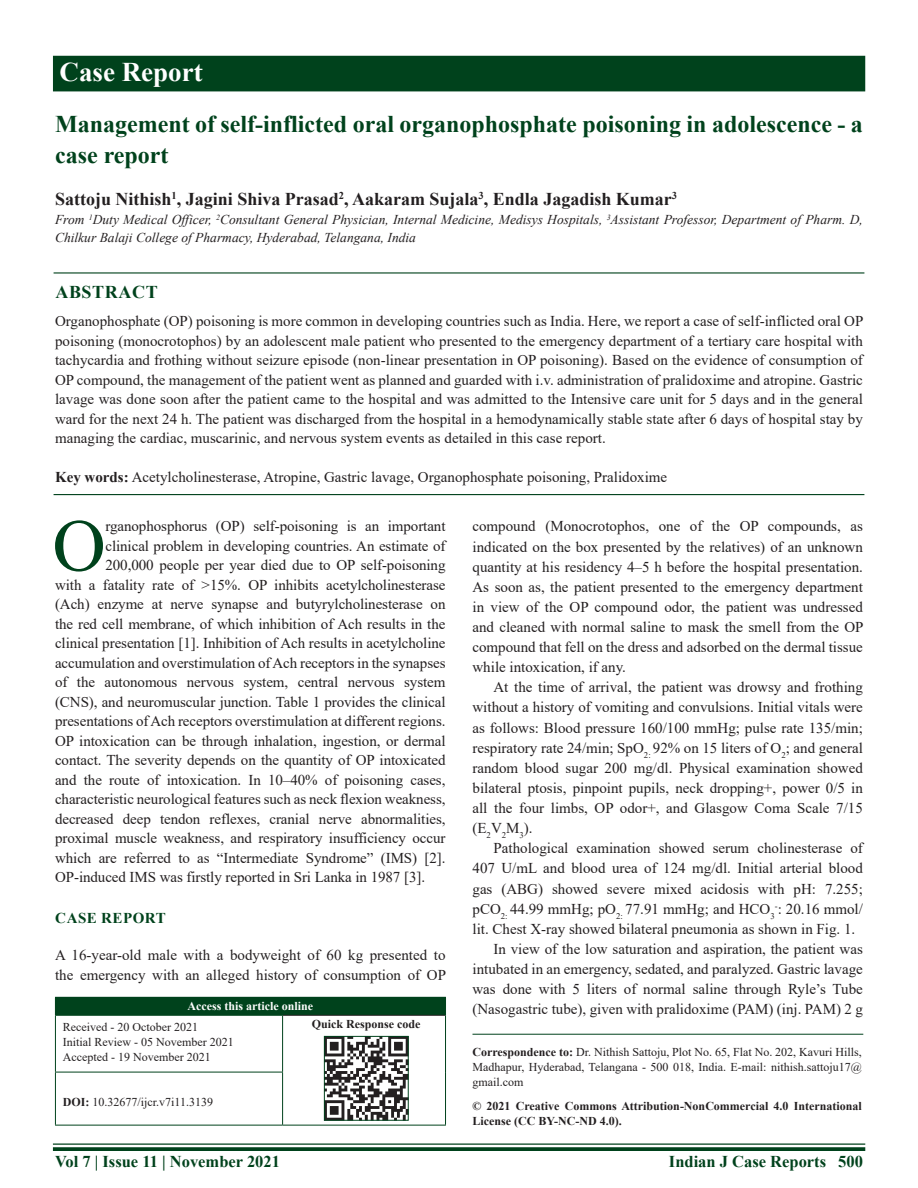
<style>
.page{position:relative;width:918px;height:1188px;background:#fff}
.page>*{position:absolute;margin:0;border:0;box-sizing:border-box;transform-origin:0 0}
.DROP_CAP_TX{font:73.95px "Times New Roman";color:#00421c}
.AH{font:700 27px "Times New Roman";color:#fff}
.AT{font:700 24px/31.5px "Times New Roman";color:#00421c}
.AU{font:700 18px "Times New Roman";color:#231f20}
.ABSH{font:700 18px "Times New Roman";letter-spacing:.035em;color:#00421c}
.RF{font:700 16.5px "Times New Roman";color:#00421c}
.DROP_CAP_TX-2{font:15px "Times New Roman";letter-spacing:-.005em;color:#231f20}
.TX{font:15px/20.1px "Times New Roman";color:#231f20;text-align:justify}
.ABS{font:15px/19.5px "Times New Roman";color:#231f20;text-align:justify}
.TXFL{font:15px/20.1px "Times New Roman";color:#231f20}
.KWD{font:15px "Times New Roman";color:#231f20}
.t1{font:700 15px "Times New Roman";letter-spacing:.035em;color:#00421c}
.AFF{font:italic 13.5px/18px "Times New Roman";color:#231f20}
.ADD{font:12px/15px "Times New Roman";color:#231f20;text-align:justify}
.CR{font:700 12px/15px "Times New Roman";color:#231f20}
.HIS{font:12px/15px "Times New Roman";color:#231f20}
.DOI{font:12px "Times New Roman";color:#231f20}
.AAO{font:700 12px "Times New Roman";color:#fff}
.QR{font:700 12px "Times New Roman";color:#231f20}
.s1{font-weight:700}
</style>
<div class="page">
<hr style="left:53px;top:1143px;width:812px;height:2px;background:#00421c">
<svg style="left:53px;top:1147px;width:812px;height:4px;background:#0f4d29"></svg>
<div style="left:53px;top:56px;width:812px;height:35px;background:#00421c"></div>
<hr style="left:54px;top:272px;width:810px;height:2px;background:#00421c">
<hr style="left:54px;top:494px;width:810px;height:1px;background:#00421c">
<div style="left:55px;top:997px;width:391px;height:18px;background:#00421c"></div>
<hr style="left:283px;top:1015px;width:162px;height:1px;background:#231f20">
<hr style="left:55px;top:1016px;width:1px;height:56px;background:#00421c">
<hr style="left:55px;top:1015px;width:228px;height:1px;background:#00421c">
<hr style="left:282px;top:1016px;width:1px;height:56px;background:#00421c">
<hr style="left:445px;top:1015px;width:1px;height:57px;background:#00421c">
<hr style="left:445px;top:1072px;width:1px;height:53px;background:#00421c">
<hr style="left:55px;top:1072px;width:1px;height:53px;background:#00421c">
<hr style="left:55px;top:1072px;width:228px;height:1px;background:#00421c">
<hr style="left:55px;top:1125px;width:228px;height:1px;background:#00421c">
<hr style="left:282px;top:1072px;width:1px;height:53px;background:#00421c">
<hr style="left:283px;top:1125px;width:163px;height:1px;background:#00421c">
<img style="left:326px;top:1038px;width:80px;height:80px">
<div style="left:324px;top:1036px;width:84px;height:84px;border:1px solid #00421c"></div>
<hr style="left:472px;top:1034px;width:391px;height:1px;background:#00421c">
<p class="AH" style="left:60px;top:52px;width:145px">Case Report</p>
<p class="AT" style="left:55px;top:107px;width:809px">Management of self-inflicted oral organophosphate poisoning in adolescence - a case report</p>
<p class="AU" style="left:55px;top:186px;width:624px">Sattoju Nithish<sup>1</sup>, Jagini Shiva Prasad<sup>2</sup>, Aakaram Sujala<sup>3</sup>, Endla Jagadish Kumar<sup>3</sup></p>
<p class="AFF" style="left:55px;top:210px;width:809px">From <sup>1</sup>Duty Medical Officer, <sup>2</sup>Consultant General Physician, Internal Medicine, Medisys Hospitals, <sup>3</sup>Assistant Professor, Department of Pharm. D,<br>Chilkur Balaji College of Pharmacy, Hyderabad, Telangana, India</p>
<p class="ABSH" style="left:55px;top:279px;width:104px">ABSTRACT</p>
<p class="ABS" style="left:55px;top:311px;width:810px">Organophosphate (OP) poisoning is more common in developing countries such as India. Here, we report a case of self-inflicted oral OP poisoning (monocrotophos) by an adolescent male patient who presented to the emergency department of a tertiary care hospital with tachycardia and frothing without seizure episode (non-linear presentation in OP poisoning). Based on the evidence of consumption of OP compound, the management of the patient went as planned and guarded with i.v. administration of pralidoxime and atropine. Gastric lavage was done soon after the patient came to the hospital and was admitted to the Intensive care unit for 5 days and in the general ward for the next 24 h. The patient was discharged from the hospital in a hemodynamically stable state after 6 days of hospital stay by managing the cardiac, muscarinic, and nervous system events as detailed in this case report.</p>
<p class="KWD" style="left:55px;top:466px;width:614px"><span class="s1">Key words:</span> Acetylcholinesterase, Atropine, Gastric lavage, Organophosphate poisoning, Pralidoxime</p>
<p class="DROP_CAP_TX" style="left:52px;top:494px;width:55px">O</p>
<p class="DROP_CAP_TX-2" style="left:105px;top:516px;width:342px">rganophosphorus (OP) self-poisoning is an important</p>
<p class="DROP_CAP_TX-2" style="left:105px;top:535px;width:342px">clinical problem in developing countries. An estimate of</p>
<p class="DROP_CAP_TX-2" style="left:105px;top:555px;width:342px">200,000 people per year died due to OP self-poisoning</p>
<p class="DROP_CAP_TX-2" style="left:55px;top:574px;width:392px">with a fatality rate of &gt;15%. OP inhibits acetylcholinesterase</p>
<p class="DROP_CAP_TX-2" style="left:55px;top:594px;width:392px">(Ach) enzyme at nerve synapse and butyrylcholinesterase on</p>
<p class="DROP_CAP_TX-2" style="left:55px;top:613px;width:392px">the red cell membrane, of which inhibition of Ach results in the</p>
<p class="DROP_CAP_TX-2" style="left:55px;top:633px;width:392px">clinical presentation [1]. Inhibition of Ach results in acetylcholine</p>
<p class="DROP_CAP_TX-2" style="left:55px;top:652px;width:392px">accumulation and overstimulation of Ach receptors in the synapses</p>
<p class="DROP_CAP_TX-2" style="left:55px;top:672px;width:392px">of the autonomous nervous system, central nervous system</p>
<p class="DROP_CAP_TX-2" style="left:55px;top:691px;width:392px">(CNS), and neuromuscular junction. Table 1 provides the clinical</p>
<p class="DROP_CAP_TX-2" style="left:55px;top:711px;width:392px">presentations of Ach receptors overstimulation at different regions.</p>
<p class="DROP_CAP_TX-2" style="left:55px;top:730px;width:392px">OP intoxication can be through inhalation, ingestion, or dermal</p>
<p class="DROP_CAP_TX-2" style="left:55px;top:750px;width:392px">contact. The severity depends on the quantity of OP intoxicated</p>
<p class="DROP_CAP_TX-2" style="left:55px;top:769px;width:392px">and the route of intoxication. In 10–40% of poisoning cases,</p>
<p class="DROP_CAP_TX-2" style="left:55px;top:789px;width:392px">characteristic neurological features such as neck flexion weakness,</p>
<p class="DROP_CAP_TX-2" style="left:55px;top:808px;width:392px">decreased deep tendon reflexes, cranial nerve abnormalities,</p>
<p class="DROP_CAP_TX-2" style="left:55px;top:828px;width:392px">proximal muscle weakness, and respiratory insufficiency occur</p>
<p class="DROP_CAP_TX-2" style="left:55px;top:847px;width:392px">which are referred to as “Intermediate Syndrome” (IMS) [2].</p>
<p class="DROP_CAP_TX-2" style="left:55px;top:867px;width:372px">OP-induced IMS was firstly reported in Sri Lanka in 1987 [3].</p>
<h1 class="t1" style="left:55px;top:907px;width:112px">CASE REPORT</h1>
<p class="TXFL" style="left:55px;top:945px;width:392px;line-height:19.5px">A 16-year-old male with a bodyweight of 60 kg presented to the emergency with an alleged history of consumption of OP</p>
<p class="AAO" style="left:188px;top:998px;width:127px">Access this article online</p>
<p class="HIS" style="left:63px;top:1019px;width:172px">Received - 20 October 2021<br>Initial Review - 05 November 2021<br>Accepted - 19 November 2021</p>
<p class="QR" style="left:312px;top:1015px;width:110px">Quick Response code</p>
<p class="DOI" style="left:63px;top:1094px;width:152px"><span class="s1">DOI:</span> 10.32677/ijcr.v7i11.3139</p>
<p class="TXFL" style="left:472px;top:516px;width:393px;text-align:justify">compound (Monocrotophos, one of the OP compounds, as indicated on the box presented by the relatives) of an unknown quantity at his residency 4–5 h before the hospital presentation.<br>As soon as, the patient presented to the emergency department in view of the OP compound odor, the patient was undressed and cleaned with normal saline to mask the smell from the OP compound that fell on the dress and adsorbed on the dermal tissue while intoxication, if any.</p>
<p class="TX" style="left:472px;top:677px;width:392px;text-indent:21px">At the time of arrival, the patient was drowsy and frothing without a history of vomiting and convulsions. Initial vitals were as follows: Blood pressure 160/100 mmHg; pulse rate 135/min; respiratory rate 24/min; SpO<sub>2:</sub> 92% on 15 liters of O<sub>2</sub>; and general random blood sugar 200 mg/dl. Physical examination showed bilateral ptosis, pinpoint pupils, neck dropping+, power 0/5 in all the four limbs, OP odor+, and Glasgow Coma Scale 7/15 (E<sub>2</sub>V<sub>2</sub>M<sub>3</sub>).</p>
<p class="TX" style="left:472px;top:838px;width:392px;text-indent:21px">Pathological examination showed serum cholinesterase of 407 U/mL and blood urea of 124 mg/dl. Initial arterial blood gas (ABG) showed severe mixed acidosis with pH: 7.255; pCO<sub>2:</sub> 44.99 mmHg; pO<sub>2:</sub> 77.91 mmHg; and HCO<sub>3</sub><sup>-</sup>: 20.16 mmol/ lit. Chest X-ray showed bilateral pneumonia as shown in Fig. 1.</p>
<p class="TX" style="left:472px;top:938px;width:392px;text-indent:21px">In view of the low saturation and aspiration, the patient was intubated in an emergency, sedated, and paralyzed. Gastric lavage was done with 5 liters of normal saline through Ryle’s Tube (Nasogastric tube), given with pralidoxime (PAM) (inj. PAM) 2 g</p>
<p class="ADD" style="left:472px;top:1044px;width:391px"><span class="s1">Correspondence to:</span> Dr. Nithish Sattoju, Plot No. 65, Flat No. 202, Kavuri Hills, Madhapur, Hyderabad, Telangana - 500 018, India. E-mail: nithish.sattoju17@ gmail.com</p>
<p class="CR" style="left:472px;top:1099px;width:391px">© 2021 Creative Commons Attribution-NonCommercial 4.0 International<br>License (CC BY-NC-ND 4.0).</p>
<p class="RF" style="left:55px;top:1150px;width:226px">Vol 7 | Issue 11 | November 2021</p>
<p class="RF" style="left:669px;top:1150px;width:195px">Indian J Case Reports 500</p>
</div>
